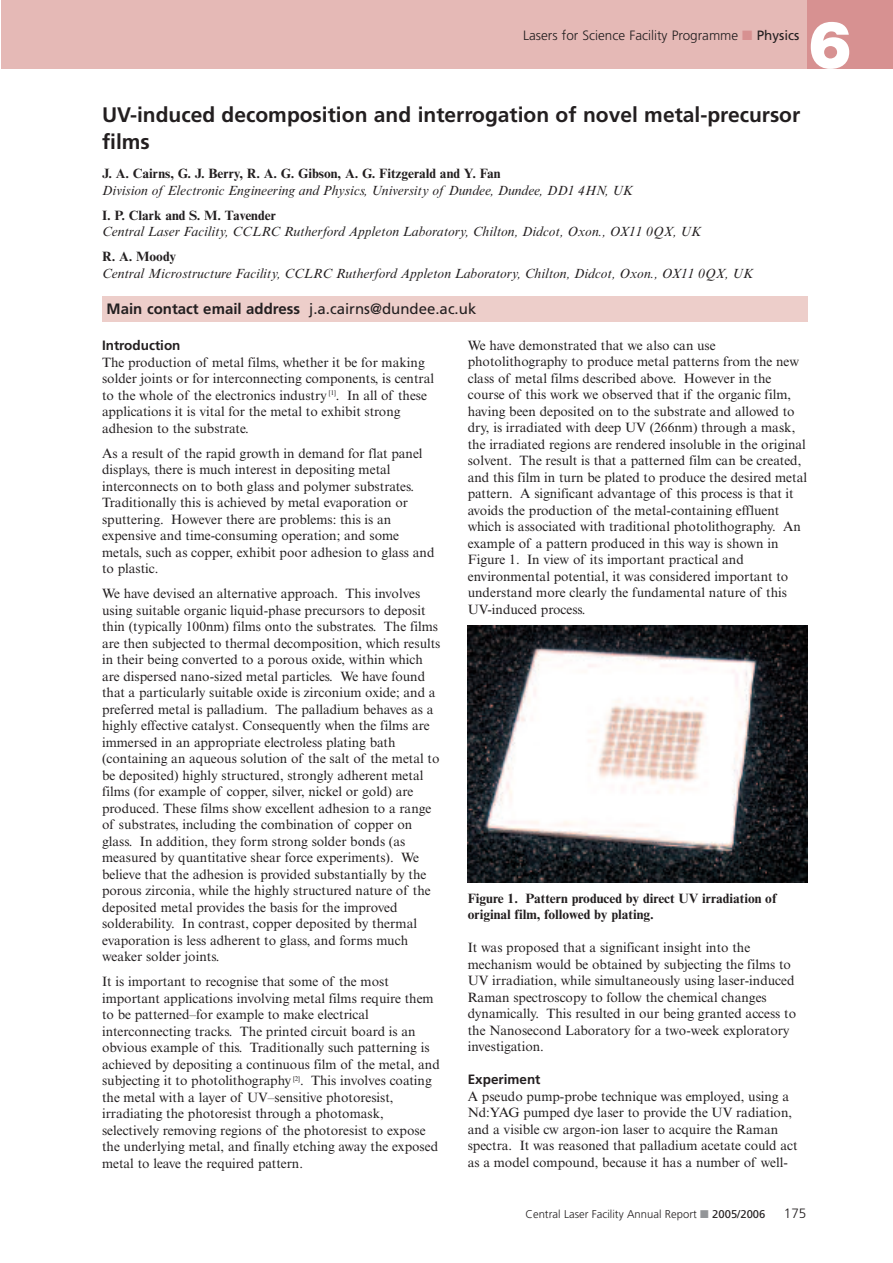
<style>
.page{position:relative;width:893px;height:1263px;background:#fff}
.page>*{position:absolute;margin:0;border:0;box-sizing:border-box;transform-origin:0 0}
.t1{font:900 66px "Helvetica Neue";color:#fff}
.t2{font:700 21px/27px "Frutiger";color:#231f20}
.t3{font:700 15px "Frutiger";color:#231f20}
.t4{font:13.5px/16.5px "Times NRMT";color:#231f20}
.t5{font:italic 13.5px "Times NRMT";color:#231f20}
.t6{font:700 13.5px/16.5px "Times NRMT";color:#231f20}
.t7{font:300 13.5px "Frutiger";color:#231f20}
.t8{font:700 13.5px "Frutiger";color:#231f20}
.t9{font:300 11.25px "Frutiger";color:#231f20}
.s1{color:#d79191}
.s2{font-weight:400}
.s3{color:#939598}
</style>
<div class="page">
<div style="left:2px;top:0;width:806px;height:68px;background:#e5b9b6"></div>
<div style="left:102px;top:296px;width:706px;height:26px;background:#edceca"></div>
<div style="left:808px;top:0;width:85px;height:68px;background:#d79191"></div>
<img style="left:468px;top:626px;width:340px;height:257px">
<p class="t7" style="left:523px;top:30px;width:278px">Lasers for Science Facility Programme <span class="s1">■</span> <span class="s2">Physics</span></p>
<h1 class="t1" style="left:808px;top:21px;width:46px">6</h1>
<h2 class="t2" style="left:102px;top:103px;width:700px">UV-induced decomposition and interrogation of novel metal-precursor films</h2>
<p class="t6" style="left:102px;top:167px;width:400px">J. A. Cairns, G. J. Berry, R. A. G. Gibson, A. G. Fitzgerald and Y. Fan</p>
<p class="t5" style="left:102px;top:185px;width:532px">Division of Electronic Engineering and Physics, University of Dundee, Dundee, DD1 4HN, UK</p>
<p class="t6" style="left:102px;top:208px;width:175px">I. P. Clark and S. M. Tavender</p>
<p class="t5" style="left:102px;top:227px;width:600px">Central Laser Facility, CCLRC Rutherford Appleton Laboratory, Chilton, Didcot, Oxon., OX11 0QX, UK</p>
<p class="t6" style="left:102px;top:250px;width:76px">R. A. Moody</p>
<p class="t5" style="left:102px;top:268px;width:652px">Central Microstructure Facility, CCLRC Rutherford Appleton Laboratory, Chilton, Didcot, Oxon., OX11 0QX, UK</p>
<p class="t3" style="left:107px;top:302px;width:371px">Main contact email address <span class="s2">j.a.cairns@dundee.ac.uk</span></p>
<p class="t8" style="left:102px;top:340px;width:80px">Introduction</p>
<p class="t4" style="left:102px;top:355px;width:334px">The production of metal films, whether it be for making solder joints or for interconnecting components, is central to the whole of the electronics industry <sup>[1]</sup>. In all of these applications it is vital for the metal to exhibit strong adhesion to the substrate.</p>
<p class="t4" style="left:102px;top:446px;width:334px">As a result of the rapid growth in demand for flat panel displays, there is much interest in depositing metal interconnects on to both glass and polymer substrates.<br>Traditionally this is achieved by metal evaporation or sputtering. However there are problems: this is an expensive and time-consuming operation; and some metals, such as copper, exhibit poor adhesion to glass and to plastic.</p>
<p class="t4" style="left:102px;top:587px;width:340px">We have devised an alternative approach. This involves using suitable organic liquid-phase precursors to deposit thin (typically 100nm) films onto the substrates. The films are then subjected to thermal decomposition, which results in their being converted to a porous oxide, within which are dispersed nano-sized metal particles. We have found that a particularly suitable oxide is zirconium oxide; and a preferred metal is palladium. The palladium behaves as a highly effective catalyst. Consequently when the films are immersed in an appropriate electroless plating bath (containing an aqueous solution of the salt of the metal to be deposited) highly structured, strongly adherent metal films (for example of copper, silver, nickel or gold) are produced. These films show excellent adhesion to a range of substrates, including the combination of copper on glass. In addition, they form strong solder bonds (as measured by quantitative shear force experiments). We believe that the adhesion is provided substantially by the porous zirconia, while the highly structured nature of the deposited metal provides the basis for the improved solderability. In contrast, copper deposited by thermal evaporation is less adherent to glass, and forms much weaker solder joints.</p>
<p class="t4" style="left:102px;top:975px;width:339px">It is important to recognise that some of the most important applications involving metal films require them to be patterned–for example to make electrical interconnecting tracks. The printed circuit board is an obvious example of this. Traditionally such patterning is achieved by depositing a continuous film of the metal, and subjecting it to photolithography <sup>[2]</sup>. This involves coating the metal with a layer of UV–sensitive photoresist, irradiating the photoresist through a photomask, selectively removing regions of the photoresist to expose the underlying metal, and finally etching away the exposed metal to leave the required pattern.</p>
<p class="t4" style="left:468px;top:338px;width:341px">We have demonstrated that we also can use photolithography to produce metal patterns from the new class of metal films described above. However in the course of this work we observed that if the organic film, having been deposited on to the substrate and allowed to dry, is irradiated with deep UV (266nm) through a mask, the irradiated regions are rendered insoluble in the original solvent. The result is that a patterned film can be created, and this film in turn be plated to produce the desired metal pattern. A significant advantage of this process is that it avoids the production of the metal-containing effluent which is associated with traditional photolithography. An example of a pattern produced in this way is shown in Figure 1. In view of its important practical and environmental potential, it was considered important to understand more clearly the fundamental nature of this UV-induced process.</p>
<p class="t6" style="left:468px;top:891px;width:310px">Figure 1. Pattern produced by direct UV irradiation of original film, followed by plating.</p>
<p class="t4" style="left:468px;top:941px;width:330px">It was proposed that a significant insight into the mechanism would be obtained by subjecting the films to UV irradiation, while simultaneously using laser-induced Raman spectroscopy to follow the chemical changes dynamically. This resulted in our being granted access to the Nanosecond Laboratory for a two-week exploratory investigation.</p>
<p class="t8" style="left:468px;top:1074px;width:74px">Experiment</p>
<p class="t4" style="left:468px;top:1089px;width:331px">A pseudo pump-probe technique was employed, using a Nd:YAG pumped dye laser to provide the UV radiation, and a visible cw argon-ion laser to acquire the Raman spectra. It was reasoned that palladium acetate could act as a model compound, because it has a number of well-</p>
<p class="t9" style="left:526px;top:1210px;width:241px">Central Laser Facility Annual Report <span class="s3">■</span> <span class="s2">2005/2006</span></p>
<p class="t7" style="left:784px;top:1208px;width:24px">175</p>
</div>
